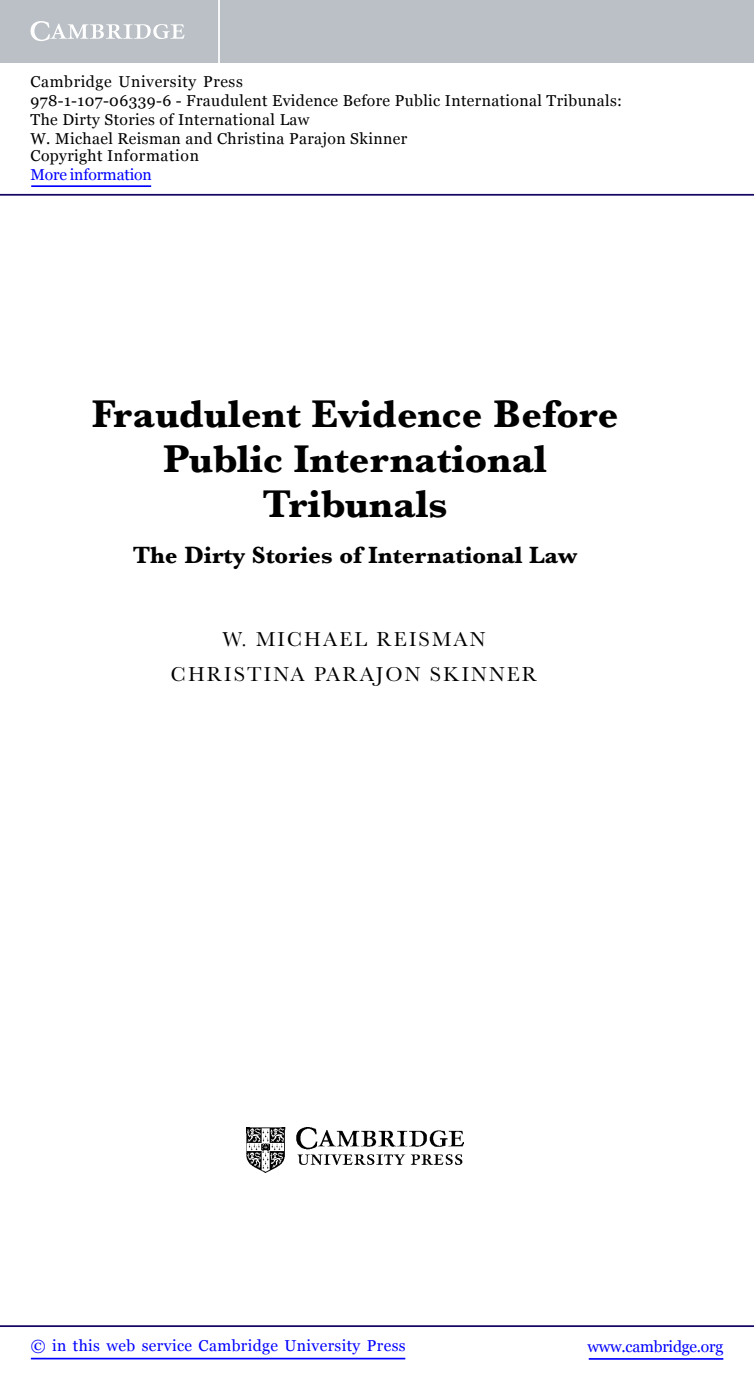
<style>
.page{position:relative;width:754px;height:1385px;background:#fff}
.page>*{position:absolute;margin:0;border:0;box-sizing:border-box;transform-origin:0 0}
.t1{font:700 40.07px/45.3px "Baskerville";color:#000;text-align:center}
.t2{font:700 24.32px "Baskerville";color:#000}
.t3{font:21px/34.8px "Baskerville";letter-spacing:.1em;color:#000;text-align:center}
.t4{font:15.75px/18.6px "Georgia";letter-spacing:.025em;color:#000}
.t5{font:15.75px "Georgia";letter-spacing:.025em;color:#00f}
.t6{font:15.75px "Georgia";letter-spacing:-.015em;color:#00f}
.t7{font:15.75px "Georgia";letter-spacing:-.01em;color:#00f}
</style>
<div class="page">
<img style="left:247px;top:1127px;width:216px;height:45px">
<hr style="left:589px;top:1358px;width:134px;height:1px;background:#00f">
<hr style="left:0;top:1325px;width:754px;height:2px;background:#150666">
<hr style="left:31px;top:1357px;width:374px;height:2px;background:#00f">
<div style="left:0;top:0;width:754px;height:63px;background:#bac0c6"></div>
<svg style="left:31px;top:21px;width:154px;height:20px"></svg>
<hr style="left:218px;top:0;width:2px;height:63px;background:#fff">
<hr style="left:0;top:194px;width:754px;height:2px;background:#150666">
<hr style="left:31px;top:185px;width:120px;height:2px;background:#00f">
<p class="t4" style="left:31px;top:73px;width:593px">Cambridge University Press<br>978-1-107-06339-6 - Fraudulent Evidence Before Public International Tribunals:<br>The Dirty Stories of International Law<br>W. Michael Reisman and Christina Parajon Skinner<br>Copyright Information</p>
<p class="t7" style="left:31px;top:165px;width:123px">More information</p>
<h1 class="t1" style="left:92px;top:395px;width:528px">Fraudulent Evidence Before<br>Public International<br>Tribunals</h1>
<h2 class="t2" style="left:133px;top:546px;width:446px">The Dirty Stories of International Law</h2>
<h3 class="t3" style="left:171px;top:624px;width:368px">W. MICHAEL REISMAN<br>CHRISTINA PARAJON SKINNER</h3>
<p class="t5" style="left:31px;top:1336px;width:376px">© in this web service Cambridge University Press</p>
<p class="t6" style="left:587px;top:1336px;width:137px">www.cambridge.org</p>
</div>
